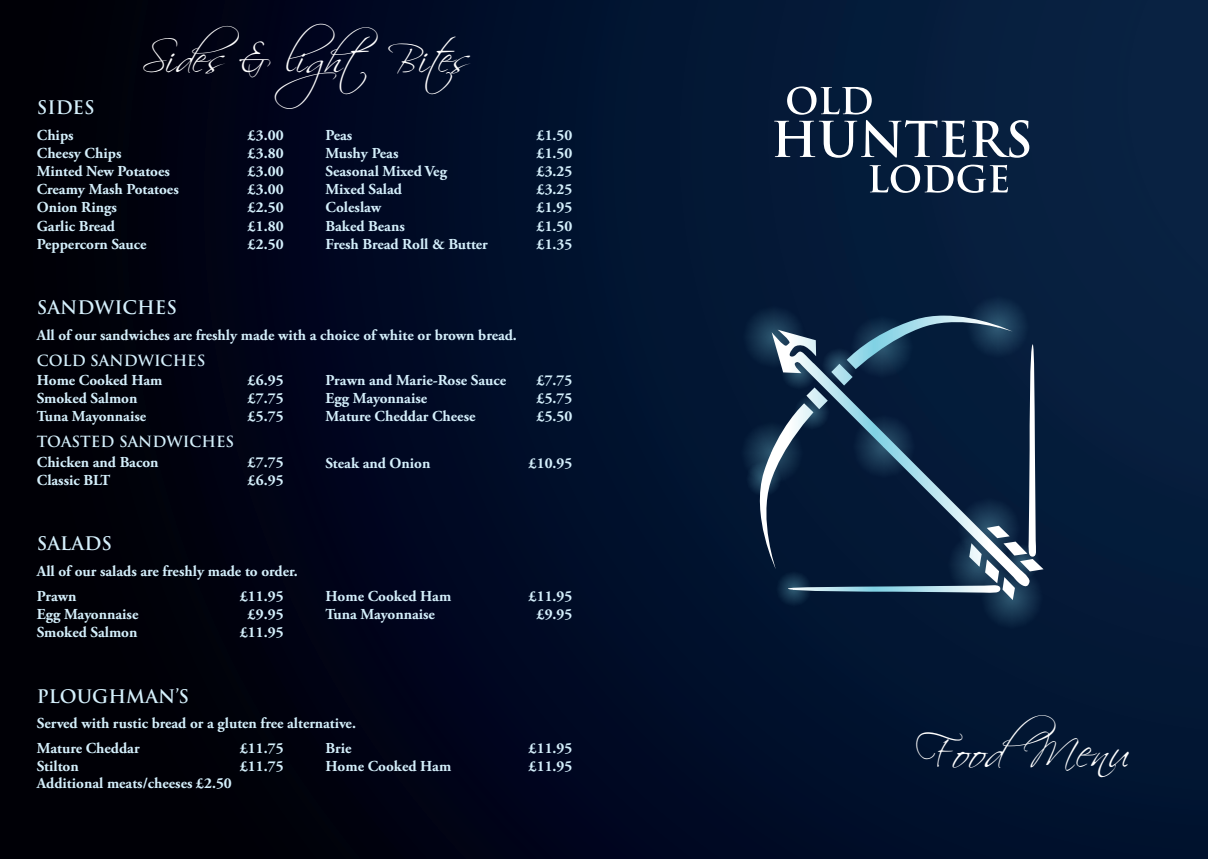
<style>
.page{position:relative;width:1208px;height:859px;background:#fff}
.page>*{position:absolute;margin:0;border:0;box-sizing:border-box;transform-origin:0 0}
.t1{font:45px "Scriptina";letter-spacing:-.015em;color:#fff}
.t2{font:40px "Scriptina";letter-spacing:-.015em;color:#fff}
.t3{font:700 18.2px "Trajan";color:#d4effb}
.t4{font:700 15.2px "Adobe Garamond Pro";color:#d4effb}
.t5{font:700 15px "Trajan";color:#d4effb}
</style>
<div class="page">
<div style="left:0;top:0;width:1208px;height:859px;background:linear-gradient(to right,#000008,#052043)"></div>
<svg style="left:774px;top:86px;width:255px;height:72px"></svg>
<svg style="left:869px;top:165px;width:139px;height:28px"></svg>
<div style="left:746px;top:461px;width:35px;height:36px;background:#021633"></div>
<div style="left:776px;top:571px;width:35px;height:36px;background:#80d2e4;opacity:.6"></div>
<div style="left:966px;top:295px;width:63px;height:63px;background:#80d2e4;opacity:.7"></div>
<div style="left:740px;top:421px;width:64px;height:64px;background:#031835"></div>
<div style="left:742px;top:305px;width:63px;height:63px;background:#041937"></div>
<div style="left:980px;top:565px;width:63px;height:64px;background:#80d2e4;opacity:.7"></div>
<svg style="left:750px;top:314px;width:293px;height:286px;background:#213953"></svg>
<h2 class="t2" style="left:142px;top:35px;width:330px">Sides &amp; light Bites</h2>
<p class="t3" style="left:37px;top:96px;width:59px">SIDES</p>
<p class="t4" style="left:37px;top:126px;width:38px">Chips</p>
<p class="t4" style="left:248px;top:126px;width:37px">£3.00</p>
<p class="t4" style="left:37px;top:144px;width:86px">Cheesy Chips</p>
<p class="t4" style="left:248px;top:144px;width:37px">£3.80</p>
<p class="t4" style="left:37px;top:162px;width:135px">Minted New Potatoes</p>
<p class="t4" style="left:248px;top:162px;width:37px">£3.00</p>
<p class="t4" style="left:37px;top:181px;width:143px">Creamy Mash Potatoes</p>
<p class="t4" style="left:248px;top:181px;width:37px">£3.00</p>
<p class="t4" style="left:37px;top:199px;width:81px">Onion Rings</p>
<p class="t4" style="left:248px;top:199px;width:37px">£2.50</p>
<p class="t4" style="left:37px;top:217px;width:80px">Garlic Bread</p>
<p class="t4" style="left:248px;top:217px;width:37px">£1.80</p>
<p class="t4" style="left:37px;top:235px;width:111px">Peppercorn Sauce</p>
<p class="t4" style="left:248px;top:235px;width:37px">£2.50</p>
<p class="t4" style="left:326px;top:126px;width:28px">Peas</p>
<p class="t4" style="left:537px;top:126px;width:37px">£1.50</p>
<p class="t4" style="left:326px;top:144px;width:74px">Mushy Peas</p>
<p class="t4" style="left:537px;top:144px;width:37px">£1.50</p>
<p class="t4" style="left:326px;top:162px;width:123px">Seasonal Mixed Veg</p>
<p class="t4" style="left:537px;top:162px;width:37px">£3.25</p>
<p class="t4" style="left:326px;top:181px;width:78px">Mixed Salad</p>
<p class="t4" style="left:537px;top:181px;width:37px">£3.25</p>
<p class="t4" style="left:326px;top:199px;width:57px">Coleslaw</p>
<p class="t4" style="left:537px;top:199px;width:37px">£1.95</p>
<p class="t4" style="left:326px;top:217px;width:81px">Baked Beans</p>
<p class="t4" style="left:537px;top:217px;width:37px">£1.50</p>
<p class="t4" style="left:326px;top:235px;width:164px">Fresh Bread Roll &amp; Butter</p>
<p class="t4" style="left:537px;top:235px;width:37px">£1.35</p>
<p class="t3" style="left:37px;top:296px;width:142px">SANDWICHES</p>
<p class="t4" style="left:37px;top:326px;width:481px">All of our sandwiches are freshly made with a choice of white or brown bread.</p>
<p class="t4" style="left:37px;top:371px;width:127px">Home Cooked Ham</p>
<p class="t4" style="left:248px;top:371px;width:37px">£6.95</p>
<p class="t4" style="left:37px;top:389px;width:102px">Smoked Salmon</p>
<p class="t4" style="left:248px;top:389px;width:37px">£7.75</p>
<p class="t4" style="left:37px;top:408px;width:111px">Tuna Mayonnaise</p>
<p class="t4" style="left:248px;top:408px;width:37px">£5.75</p>
<p class="t5" style="left:37px;top:351px;width:170px">COLD SANDWICHES</p>
<p class="t4" style="left:326px;top:371px;width:182px">Prawn and Marie-Rose Sauce</p>
<p class="t4" style="left:537px;top:371px;width:37px">£7.75</p>
<p class="t4" style="left:326px;top:389px;width:103px">Egg Mayonnaise</p>
<p class="t4" style="left:537px;top:389px;width:37px">£5.75</p>
<p class="t4" style="left:326px;top:408px;width:151px">Mature Cheddar Cheese</p>
<p class="t4" style="left:537px;top:408px;width:37px">£5.50</p>
<p class="t5" style="left:37px;top:433px;width:199px">TOASTED SANDWICHES</p>
<p class="t4" style="left:37px;top:453px;width:123px">Chicken and Bacon</p>
<p class="t4" style="left:248px;top:453px;width:37px">£7.75</p>
<p class="t4" style="left:326px;top:454px;width:106px">Steak and Onion</p>
<p class="t4" style="left:529px;top:454px;width:45px">£10.95</p>
<p class="t4" style="left:37px;top:471px;width:75px">Classic BLT</p>
<p class="t4" style="left:248px;top:471px;width:37px">£6.95</p>
<p class="t3" style="left:37px;top:532px;width:77px">SALADS</p>
<p class="t4" style="left:37px;top:562px;width:262px">All of our salads are freshly made to order.</p>
<p class="t4" style="left:37px;top:587px;width:41px">Prawn</p>
<p class="t4" style="left:240px;top:587px;width:45px">£11.95</p>
<p class="t4" style="left:37px;top:605px;width:103px">Egg Mayonnaise</p>
<p class="t4" style="left:248px;top:605px;width:37px">£9.95</p>
<p class="t4" style="left:37px;top:623px;width:102px">Smoked Salmon</p>
<p class="t4" style="left:240px;top:623px;width:45px">£11.95</p>
<p class="t4" style="left:326px;top:587px;width:127px">Home Cooked Ham</p>
<p class="t4" style="left:529px;top:587px;width:45px">£11.95</p>
<p class="t4" style="left:326px;top:605px;width:111px">Tuna Mayonnaise</p>
<p class="t4" style="left:537px;top:605px;width:37px">£9.95</p>
<p class="t3" style="left:37px;top:685px;width:154px">PLOUGHMAN’S</p>
<p class="t4" style="left:37px;top:739px;width:104px">Mature Cheddar</p>
<p class="t4" style="left:240px;top:739px;width:45px">£11.75</p>
<p class="t4" style="left:37px;top:758px;width:43px">Stilton</p>
<p class="t4" style="left:240px;top:758px;width:45px">£11.75</p>
<p class="t4" style="left:37px;top:714px;width:321px">Served with rustic bread or a gluten free alternative.</p>
<p class="t4" style="left:326px;top:739px;width:27px">Brie</p>
<p class="t4" style="left:529px;top:739px;width:45px">£11.95</p>
<p class="t4" style="left:326px;top:758px;width:127px">Home Cooked Ham</p>
<p class="t4" style="left:529px;top:758px;width:45px">£11.95</p>
<p class="t4" style="left:37px;top:774px;width:196px">Additional meats/cheeses £2.50</p>
<h1 class="t1" style="left:916px;top:726px;width:216px">FoodMenu</h1>
</div>
